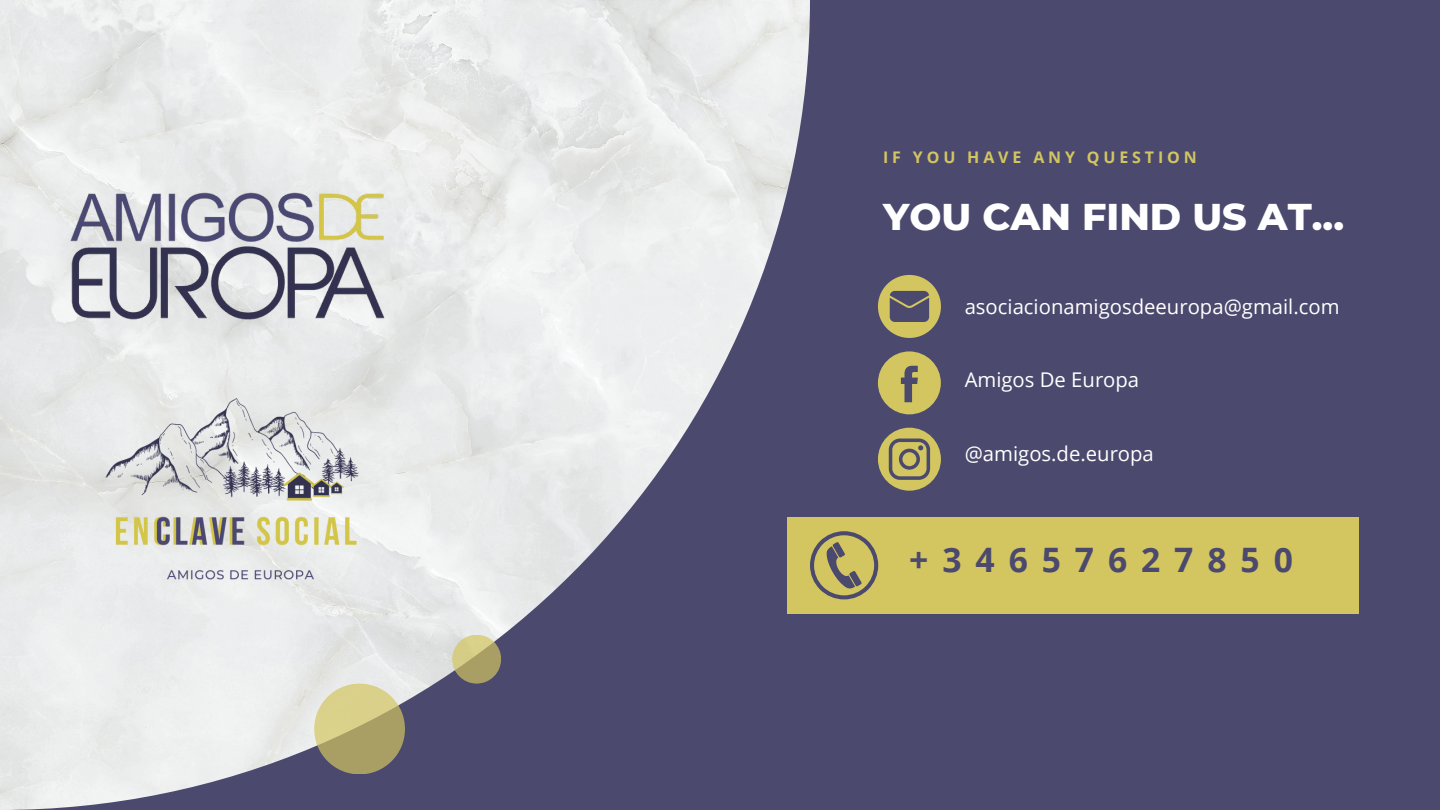
<style>
.page{position:relative;width:1440px;height:810px;background:#4b4a6e}
.page>*{position:absolute;margin:0;border:0;box-sizing:border-box;transform-origin:0 0}
.t1{font:800 38px "Montserrat";color:#fff}
.t2{font:700 33.7px "Open Sans";letter-spacing:.415em;color:#4b496e}
.t3{font:20.3px "Open Sans";color:#fff}
.t4{font:700 16px "Open Sans";letter-spacing:.24em;color:#d3c560}
</style>
<div class="page">
<img style="left:0;top:0;width:810px;height:810px">
<div style="left:787px;top:517px;width:572px;height:96px;background:#d3c560"></div>
<svg style="left:452px;top:635px;width:49px;height:49px"></svg>
<img style="left:0;top:244px;width:483px;height:485px">
<svg style="left:314px;top:684px;width:91px;height:90px;background:#bfb575"></svg>
<svg style="left:878px;top:351px;width:63px;height:63px"></svg>
<svg style="left:878px;top:428px;width:63px;height:63px"></svg>
<svg style="left:810px;top:531px;width:68px;height:68px"></svg>
<svg style="left:878px;top:275px;width:63px;height:63px"></svg>
<img style="left:39px;top:166px;width:384px;height:192px">
<p class="t4" style="left:883px;top:146px;width:315px">IF YOU HAVE ANY QUESTION</p>
<h1 class="t1" style="left:883px;top:193px;width:463px">YOU CAN FIND US AT...</h1>
<p class="t3" style="left:965px;top:292px;width:376px">asociacionamigosdeeuropa@gmail.com</p>
<p class="t3" style="left:965px;top:366px;width:176px">Amigos De Europa</p>
<p class="t3" style="left:965px;top:439px;width:191px">@amigos.de.europa</p>
<h2 class="t2" style="left:909px;top:536px;width:385px">+34657627850</h2>
</div>
